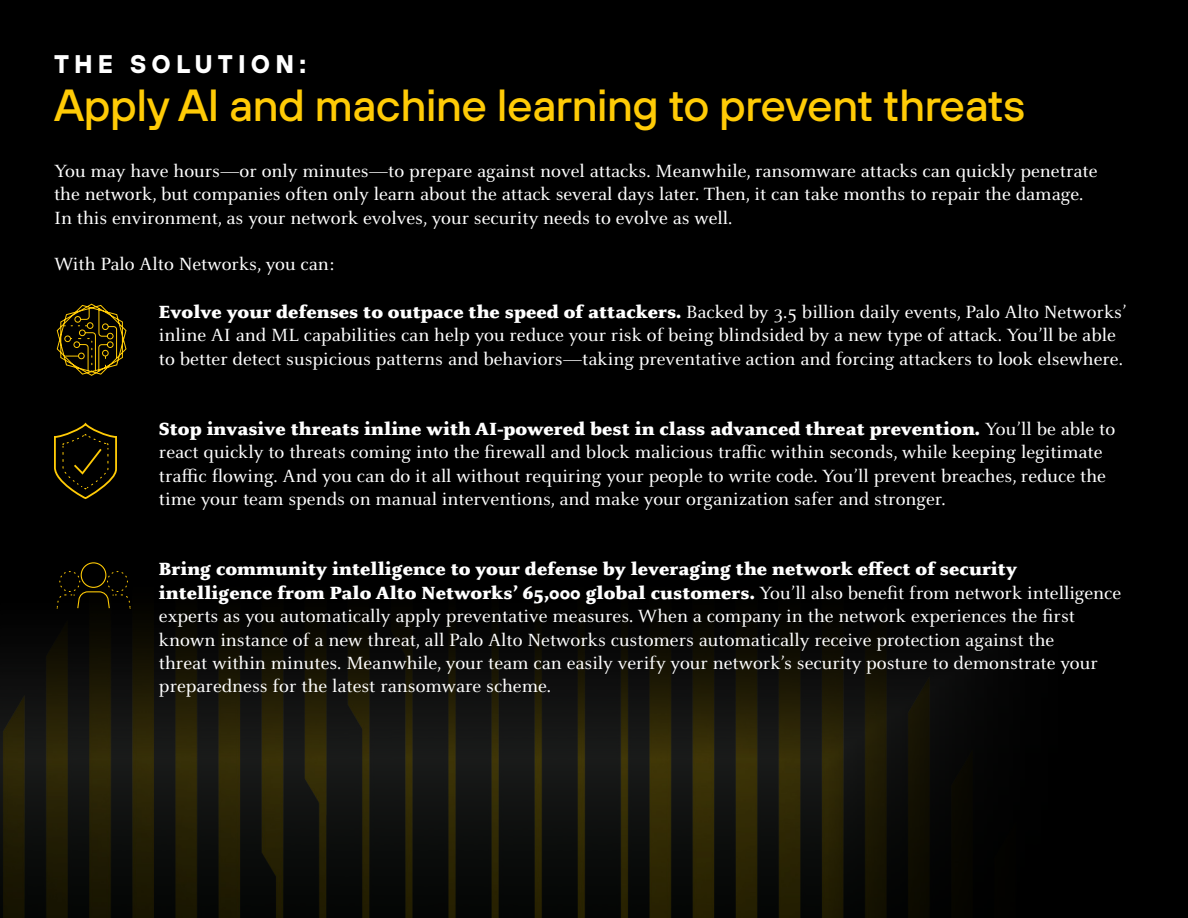
<style>
.page{position:relative;width:1188px;height:918px;background:#000}
.page>*{position:absolute;margin:0;border:0;box-sizing:border-box;transform-origin:0 0}
.t1{font:500 45px "TT Hoves";letter-spacing:-.01em;color:#ffcb06}
.t2{font:700 25.5px "TT Hoves";letter-spacing:.2em;color:#fff}
.t3{font:19.5px/23.4px "Celeste Pro";color:#fff}
.s1{font-weight:900}
</style>
<div class="page">
<img style="left:0;top:606px;width:967px;height:312px">
<svg style="left:56px;top:303px;width:71px;height:73px"></svg>
<svg style="left:54px;top:422px;width:63px;height:77px"></svg>
<svg style="left:57px;top:562px;width:74px;height:47px"></svg>
<p class="t2" style="left:54px;top:46px;width:254px">THE SOLUTION:</p>
<p class="t1" style="left:54px;top:77px;width:973px">Apply AI and machine learning to prevent threats</p>
<p class="t3" style="left:54px;top:159px;width:1045px">You may have hours—or only minutes—to prepare against novel attacks. Meanwhile, ransomware attacks can quickly penetrate the network, but companies often only learn about the attack several days later. Then, it can take months to repair the damage.<br>In this environment, as your network evolves, your security needs to evolve as well.</p>
<p class="t3" style="left:54px;top:252px;width:282px">With Palo Alto Networks, you can:</p>
<p class="t3" style="left:159px;top:300px;width:969px"><span class="s1">Evolve your defenses to outpace the speed of attackers.</span> Backed by 3.5 billion daily events, Palo Alto Networks’ inline AI and ML capabilities can help you reduce your risk of being blindsided by a new type of attack. You’ll be able to better detect suspicious patterns and behaviors—taking preventative action and forcing attackers to look elsewhere.</p>
<p class="t3" style="left:159px;top:417px;width:958px"><span class="s1">Stop invasive threats inline with AI-powered best in class advanced threat prevention.</span> You’ll be able to react quickly to threats coming into the firewall and block malicious traffic within seconds, while keeping legitimate traffic flowing. And you can do it all without requiring your people to write code. You’ll prevent breaches, reduce the time your team spends on manual interventions, and make your organization safer and stronger.</p>
<p class="t3" style="left:159px;top:557px;width:964px"><span class="s1">Bring community intelligence to your defense by leveraging the network effect of security intelligence from Palo Alto Networks’ 65,000 global customers.</span> You’ll also benefit from network intelligence experts as you automatically apply preventative measures. When a company in the network experiences the first known instance of a new threat, all Palo Alto Networks customers automatically receive protection against the<br>threat within minutes. Meanwhile, your team can easily verify your network’s security posture to demonstrate your preparedness for the latest ransomware scheme.</p>
</div>
